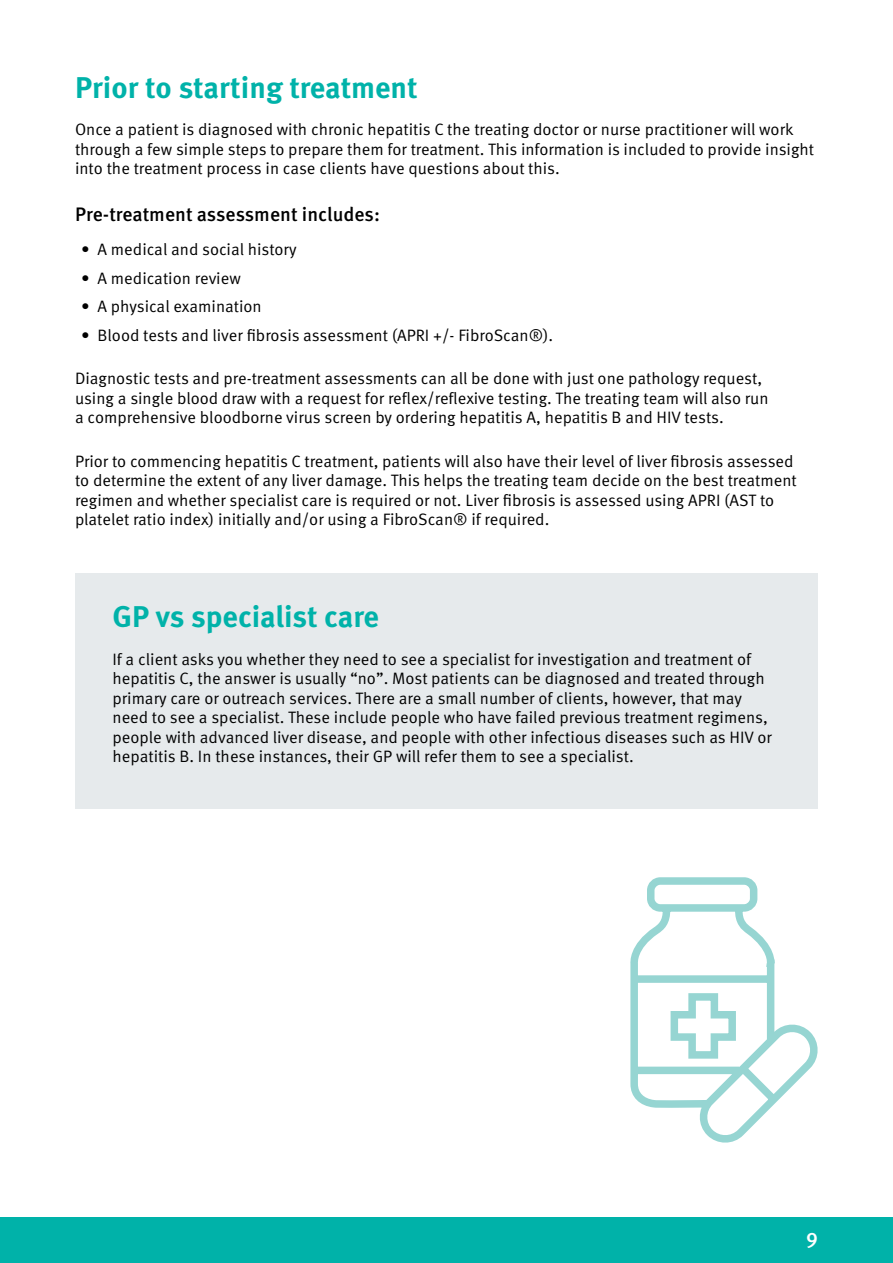
<style>
.page{position:relative;width:893px;height:1263px;background:#fff}
.page>*{position:absolute;margin:0;border:0;box-sizing:border-box;transform-origin:0 0}
.Second_Heading{font:700 30px "Meta OT";color:#00b2a9}
.t1{font:500 21px "Meta OT";color:#fff}
.Subheading{font:500 19.5px "Meta OT";color:#000}
.Body_1__16pt_after{font:16.5px/19.5px "Meta OT Norm";color:#000}
</style>
<div class="page">
<div style="left:0;top:1218px;width:893px;height:45px;background:#00b2a9"></div>
<div style="left:75px;top:573px;width:743px;height:235px;background:#e6eaec"></div>
<svg style="left:630px;top:877px;width:188px;height:266px"></svg>
<p class="Second_Heading" style="left:75px;top:69px;width:344px">Prior to starting treatment</p>
<p class="Body_1__16pt_after" style="left:75px;top:120px;width:741px">Once a patient is diagnosed with chronic hepatitis C the treating doctor or nurse practitioner will work through a few simple steps to prepare them for treatment. This information is included to provide insight into the treatment process in case clients have questions about this.</p>
<p class="Subheading" style="left:75px;top:203px;width:307px">Pre-treatment assessment includes:</p>
<p class="Body_1__16pt_after" style="left:81px;top:240px;width:217px">• A medical and social history</p>
<p class="Body_1__16pt_after" style="left:81px;top:269px;width:161px">• A medication review</p>
<p class="Body_1__16pt_after" style="left:81px;top:297px;width:182px">• A physical examination</p>
<p class="Body_1__16pt_after" style="left:81px;top:326px;width:474px">• Blood tests and liver fibrosis assessment (APRI +/- FibroScan®).</p>
<p class="Body_1__16pt_after" style="left:75px;top:369px;width:695px">Diagnostic tests and pre-treatment assessments can all be done with just one pathology request, using a single blood draw with a request for reflex/reflexive testing. The treating team will also run a comprehensive bloodborne virus screen by ordering hepatitis A, hepatitis B and HIV tests.</p>
<p class="Body_1__16pt_after" style="left:75px;top:452px;width:723px">Prior to commencing hepatitis C treatment, patients will also have their level of liver fibrosis assessed to determine the extent of any liver damage. This helps the treating team decide on the best treatment regimen and whether specialist care is required or not. Liver fibrosis is assessed using APRI (AST to platelet ratio index) initially and/or using a FibroScan® if required.</p>
<p class="Second_Heading" style="left:112px;top:599px;width:268px">GP vs specialist care</p>
<p class="Body_1__16pt_after" style="left:112px;top:650px;width:661px">If a client asks you whether they need to see a specialist for investigation and treatment of hepatitis C, the answer is usually “no”. Most patients can be diagnosed and treated through primary care or outreach services. There are a small number of clients, however, that may need to see a specialist. These include people who have failed previous treatment regimens, people with advanced liver disease, and people with other infectious diseases such as HIV or hepatitis B. In these instances, their GP will refer them to see a specialist.</p>
<p class="t1" style="left:806px;top:1227px;width:13px">9</p>
</div>
